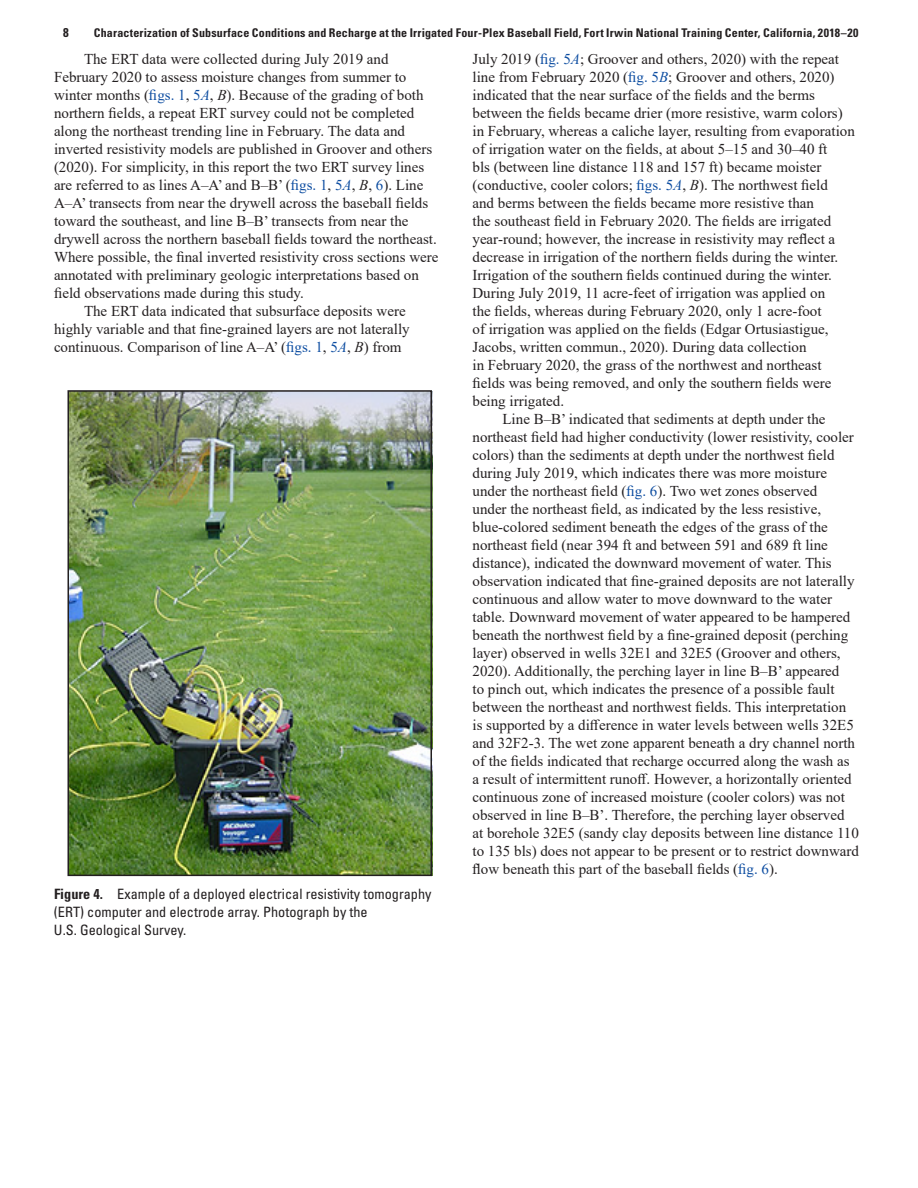
<style>
.page{position:relative;width:918px;height:1188px;background:#fff}
.page>*{position:absolute;margin:0;border:0;box-sizing:border-box;transform-origin:0 0}
.Body_Text{font:15px/18px "Times New Roman";color:#231f20}
.FigureCaption{font:condensed 14.25px/18px "Univers";color:#231f20}
.t1{font:700 condensed 12.75px "Univers";color:#231f20}
.t2{font:700 condensed 12px "Univers";letter-spacing:.015em;color:#231f20}
.s1{color:#0d4da1}
.s2{font-style:italic;color:#0d4da1}
.s3{font-style:italic}
.s4{font-weight:700}
</style>
<div class="page">
<img style="left:71px;top:393px;width:358px;height:480px">
<div style="left:68px;top:390px;width:364px;height:486px;border:2px solid #231f20"></div>
<p class="t1" style="left:63px;top:25px;width:7px">8</p>
<p class="t2" style="left:94px;top:26px;width:766px">Characterization of Subsurface Conditions and Recharge at the Irrigated Four-Plex Baseball Field, Fort Irwin National Training Center, California, 2018–20</p>
<p class="Body_Text" style="left:54px;top:50px;width:386px;text-indent:30px">The ERT data were collected during July 2019 and February 2020 to assess moisture changes from summer to winter months (<span class="s1">figs. 1</span>, <span class="s1">5</span><span class="s2">A</span>, <span class="s3">B</span>). Because of the grading of both northern fields, a repeat ERT survey could not be completed along the northeast trending line in February. The data and inverted resistivity models are published in Groover and others (2020). For simplicity, in this report the two ERT survey lines are referred to as lines A–A’ and B–B’ (<span class="s1">figs. 1</span>, <span class="s1">5</span><span class="s2">A</span>, <span class="s3">B</span>, <span class="s1">6</span>). Line A–A’ transects from near the drywell across the baseball fields toward the southeast, and line B–B’ transects from near the drywell across the northern baseball fields toward the northeast.<br>Where possible, the final inverted resistivity cross sections were annotated with preliminary geologic interpretations based on field observations made during this study.</p>
<p class="Body_Text" style="left:54px;top:302px;width:357px;text-indent:30px">The ERT data indicated that subsurface deposits were highly variable and that fine-grained layers are not laterally continuous. Comparison of line A–A’ (<span class="s1">figs. 1</span>, <span class="s1">5</span><span class="s2">A</span>, <span class="s3">B</span>) from</p>
<p class="FigureCaption" style="left:54px;top:885px;width:379px"><span class="s4">Figure 4.</span> Example of a deployed electrical resistivity tomography (ERT) computer and electrode array. Photograph by the<br>U.S. Geological Survey.</p>
<p class="Body_Text" style="left:472px;top:50px;width:384px">July 2019 (<span class="s1">fig. 5</span><span class="s2">A</span>; Groover and others, 2020) with the repeat line from February 2020 (<span class="s1">fig. 5</span><span class="s2">B</span>; Groover and others, 2020) indicated that the near surface of the fields and the berms between the fields became drier (more resistive, warm colors) in February, whereas a caliche layer, resulting from evaporation of irrigation water on the fields, at about 5–15 and 30–40 ft<br>bls (between line distance 118 and 157 ft) became moister (conductive, cooler colors; <span class="s1">figs. 5</span><span class="s2">A</span>, <span class="s3">B</span>). The northwest field<br>and berms between the fields became more resistive than<br>the southeast field in February 2020. The fields are irrigated year-round; however, the increase in resistivity may reflect a decrease in irrigation of the northern fields during the winter.<br>Irrigation of the southern fields continued during the winter.<br>During July 2019, 11 acre-feet of irrigation was applied on<br>the fields, whereas during February 2020, only 1 acre-foot<br>of irrigation was applied on the fields (Edgar Ortusiastigue, Jacobs, written commun., 2020). During data collection<br>in February 2020, the grass of the northwest and northeast fields was being removed, and only the southern fields were being irrigated.</p>
<p class="Body_Text" style="left:472px;top:410px;width:388px;text-indent:30px">Line B–B’ indicated that sediments at depth under the northeast field had higher conductivity (lower resistivity, cooler colors) than the sediments at depth under the northwest field during July 2019, which indicates there was more moisture under the northeast field (<span class="s1">fig. 6</span>). Two wet zones observed<br>under the northeast field, as indicated by the less resistive, blue-colored sediment beneath the edges of the grass of the northeast field (near 394 ft and between 591 and 689 ft line distance), indicated the downward movement of water. This observation indicated that fine-grained deposits are not laterally continuous and allow water to move downward to the water table. Downward movement of water appeared to be hampered beneath the northwest field by a fine-grained deposit (perching layer) observed in wells 32E1 and 32E5 (Groover and others, 2020). Additionally, the perching layer in line B–B’ appeared<br>to pinch out, which indicates the presence of a possible fault between the northeast and northwest fields. This interpretation is supported by a difference in water levels between wells 32E5 and 32F2-3. The wet zone apparent beneath a dry channel north of the fields indicated that recharge occurred along the wash as a result of intermittent runoff. However, a horizontally oriented continuous zone of increased moisture (cooler colors) was not observed in line B–B’. Therefore, the perching layer observed at borehole 32E5 (sandy clay deposits between line distance 110 to 135 bls) does not appear to be present or to restrict downward flow beneath this part of the baseball fields (<span class="s1">fig. 6</span>).</p>
</div>
